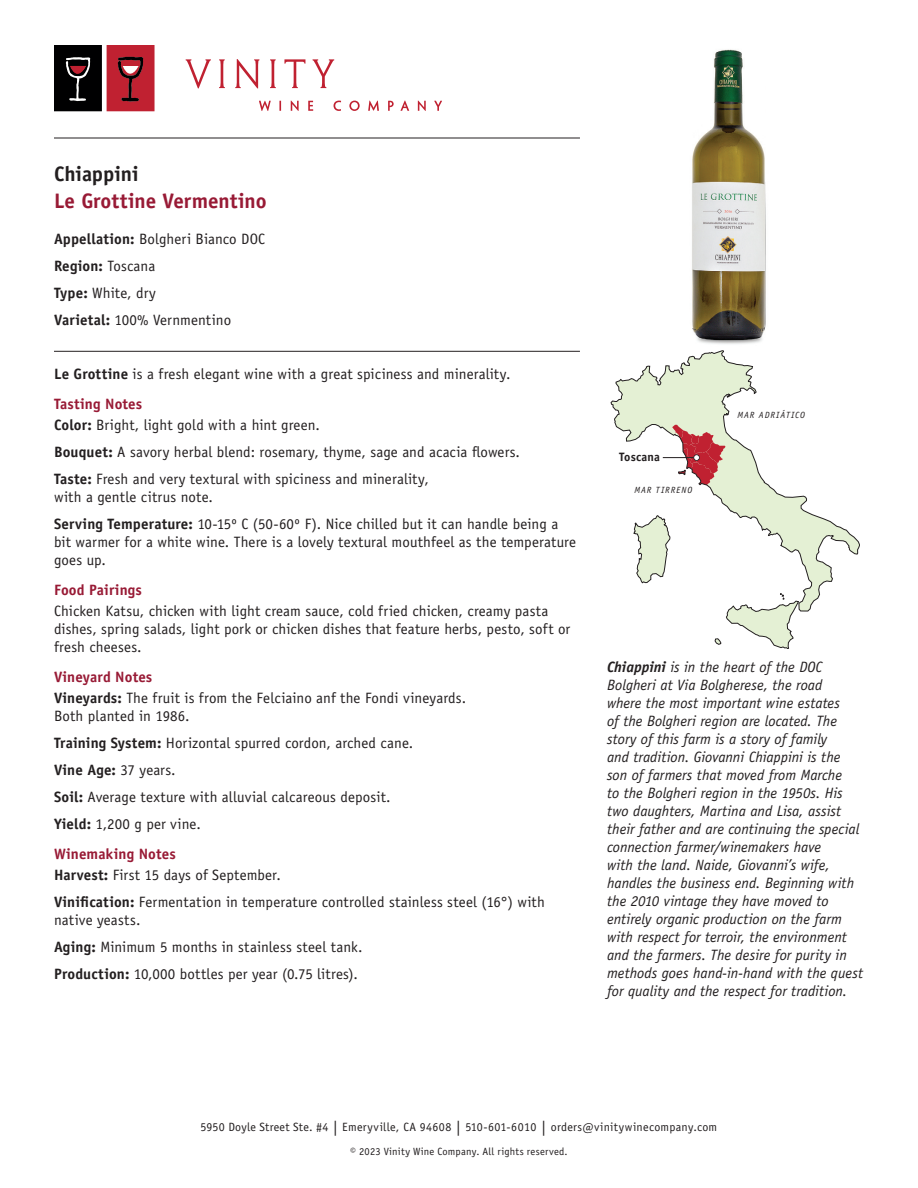
<style>
.page{position:relative;width:918px;height:1188px;background:#fff}
.page>*{position:absolute;margin:0;border:0;box-sizing:border-box;transform-origin:0 0}
.t1{font:700 21px "Officina Sans Std";color:#981a35}
.t2{font:700 21px "Officina Sans Std";letter-spacing:-.005em;color:#231f20}
.t3{font:15px/27px "Officina Sans Std";letter-spacing:.005em;color:#231f20}
.t4{font:italic 15px/18px "Officina Sans Std";color:#231f20}
.t5{font:700 15px "Officina Sans Std";letter-spacing:.01em;color:#981a35}
.t6{font:700 12.15px "Officina Sans Std";letter-spacing:.015em;color:#231f20}
.t7{font:12px "Officina Sans Std";letter-spacing:.025em;color:#231f20}
.t8{font:10.5px "Officina Sans Std";letter-spacing:.02em;color:#231f20}
.t9{font:italic 9px "Officina Sans Std";letter-spacing:.105em;color:#231f20}
.s1{font-weight:700}
.s2{font-weight:700;color:#981a35}
.s3{font-size:15px}
</style>
<div class="page">
<hr style="left:54px;top:351px;width:526px;height:1px;background:#231f20">
<img style="left:692px;top:49px;width:74px;height:295px">
<svg style="left:611px;top:351px;width:249px;height:298px"></svg>
<hr style="left:54px;top:138px;width:526px;height:1px;background:#231f20">
<svg style="left:54px;top:45px;width:101px;height:66px;background:#6a272e"></svg>
<svg style="left:186px;top:59px;width:25px;height:29px"></svg>
<svg style="left:219px;top:59px;width:6px;height:29px"></svg>
<svg style="left:235px;top:59px;width:24px;height:29px"></svg>
<svg style="left:270px;top:59px;width:6px;height:29px"></svg>
<svg style="left:284px;top:59px;width:21px;height:29px"></svg>
<svg style="left:313px;top:59px;width:21px;height:29px"></svg>
<svg style="left:259px;top:101px;width:12px;height:10px"></svg>
<svg style="left:279px;top:101px;width:2px;height:10px"></svg>
<svg style="left:291px;top:101px;width:8px;height:10px"></svg>
<svg style="left:308px;top:101px;width:5px;height:10px"></svg>
<svg style="left:334px;top:101px;width:7px;height:10px"></svg>
<svg style="left:349px;top:101px;width:11px;height:10px"></svg>
<svg style="left:368px;top:101px;width:11px;height:10px"></svg>
<svg style="left:388px;top:101px;width:6px;height:10px"></svg>
<svg style="left:401px;top:101px;width:8px;height:10px"></svg>
<svg style="left:418px;top:101px;width:8px;height:10px"></svg>
<svg style="left:434px;top:101px;width:8px;height:10px"></svg>
<h1 class="t2" style="left:54px;top:160px;width:86px">Chiappini</h1>
<h1 class="t1" style="left:54px;top:187px;width:214px">Le Grottine Vermentino</h1>
<p class="t3" style="left:54px;top:225px;width:213px"><span class="s1">Appellation:</span> Bolgheri Bianco DOC<br><span class="s1">Region:</span> Toscana<br><span class="s1">Type:</span> White, dry<br><span class="s1">Varietal:</span> 100% Vernmentino</p>
<p class="t3" style="left:54px;top:359px;width:458px;line-height:30px"><span class="s1">Le Grottine</span> is a fresh elegant wine with a great spiciness and minerality.<br><span class="s2">Tasting Notes</span></p>
<p class="t3" style="left:54px;top:411px;width:468px"><span class="s1">Color:</span> Bright, light gold with a hint green.<br><span class="s1">Bouquet:</span> A savory herbal blend: rosemary, thyme, sage and acacia flowers.<br><span class="s1">Taste:</span> Fresh and very textural with spiciness and minerality,</p>
<p class="t3" style="left:54px;top:483px;width:506px">with a gentle citrus note.<br><span class="s1">Serving Temperature:</span> 10-15º C (50-60º F). Nice chilled but it can handle being a</p>
<p class="t3" style="left:54px;top:533px;width:524px;line-height:18px">bit warmer for a white wine. There is a lovely textural mouthfeel as the temperature goes up.</p>
<p class="t5" style="left:54px;top:580px;width:90px">Food Pairings</p>
<p class="t3" style="left:54px;top:602px;width:518px;line-height:18px">Chicken Katsu, chicken with light cream sauce, cold fried chicken, creamy pasta dishes, spring salads, light pork or chicken dishes that feature herbs, pesto, soft or fresh cheeses.</p>
<p class="t3" style="left:54px;top:666px;width:414px;line-height:21px"><span class="s2">Vineyard Notes<br></span><span class="s1">Vineyards:</span> The fruit is from the Felciaino anf the Fondi vineyards.</p>
<p class="t3" style="left:54px;top:702px;width:361px">Both planted in 1986.<br><span class="s1">Training System:</span> Horizontal spurred cordon, arched cane.<br><span class="s1">Vine Age:</span> 37 years.<br><span class="s1">Soil:</span> Average texture with alluvial calcareous deposit.<br><span class="s1">Yield:</span> 1,200 g per vine.</p>
<p class="t3" style="left:54px;top:843px;width:228px;line-height:21px"><span class="s2">Winemaking Notes<br></span><span class="s1">Harvest:</span> First 15 days of September.</p>
<p class="t3" style="left:54px;top:893px;width:492px;line-height:18px"><span class="s1">Vinification:</span> Fermentation in temperature controlled stainless steel (16°) with native yeasts.</p>
<p class="t3" style="left:54px;top:933px;width:310px"><span class="s1">Aging:</span> Minimum 5 months in stainless steel tank.<br><span class="s1">Production:</span> 10,000 bottles per year (0.75 litres).</p>
<p class="t6" style="left:619px;top:449px;width:42px">Toscana</p>
<p class="t9" style="left:634px;top:484px;width:59px">MAR TIRRENO</p>
<p class="t9" style="left:737px;top:410px;width:69px">MAR ADRIÁTICO</p>
<p class="t4" style="left:607px;top:658px;width:258px"><span class="s1">Chiappini</span> is in the heart of the DOC Bolgheri at Via Bolgherese, the road<br>where the most important wine estates<br>of the Bolgheri region are located. The story of this farm is a story of family<br>and tradition. Giovanni Chiappini is the son of farmers that moved from Marche<br>to the Bolgheri region in the 1950s. His two daughters, Martina and Lisa, assist their father and are continuing the special connection farmer/winemakers have<br>with the land. Naide, Giovanni’s wife, handles the business end. Beginning with the 2010 vintage they have moved to entirely organic production on the farm with respect for terroir, the environment and the farmers. The desire for purity in methods goes hand-in-hand with the quest for quality and the respect for tradition.</p>
<p class="t7" style="left:201px;top:1120px;width:518px">5950 Doyle Street Ste. #4 <span class="s3">|</span> Emeryville, CA 94608 <span class="s3">|</span> 510-601-6010 <span class="s3">|</span> orders@vinitywinecompany.com</p>
<p class="t8" style="left:350px;top:1145px;width:219px">© 2023 Vinity Wine Company. All rights reserved.</p>
</div>
